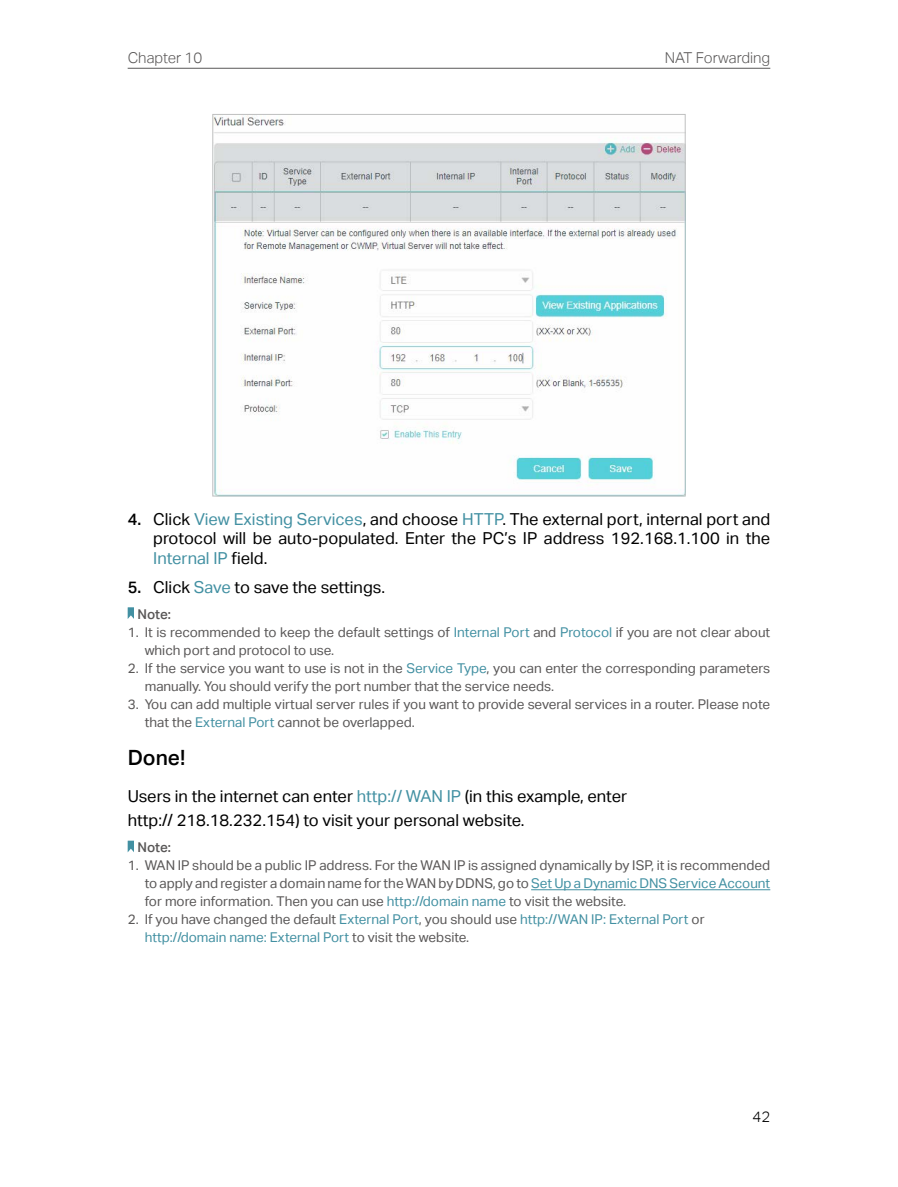
<style>
.page{position:relative;width:898px;height:1187px;background:#fff}
.page>*{position:absolute;margin:0;border:0;box-sizing:border-box;transform-origin:0 0}
.I_want_to{font:21px "TP Link Aktiv Medium";color:#000}
.正文_左缩进{font:16.5px/19.8px "TP Link Aktiv Regular";color:#000;text-align:justify}
.t1{font:15px "TP Link Aktiv Light";color:#595757}
.t2{font:15px "TP Link Aktiv Light";color:#000}
.t3{font:13.5px/18px "TP Link Aktiv Regular";color:#595757}
.Note_左缩进_123{font:13.5px "TP Link Aktiv Regular";color:#4290a2}
.Note_左缩进{font:13.5px "TP Link Aktiv Medium";color:#595757}
.s1{font-family:"TP Link Aktiv Medium"}
.s2{color:#4290a2}
.s3{color:#595757}
</style>
<div class="page">
<hr style="left:128px;top:68px;width:642px;height:1px;background:#595757">
<hr style="left:531px;top:889px;width:239px;height:1px;background:#4290a2">
<img style="left:214px;top:116px;width:469px;height:378px">
<svg style="left:128px;top:607px;width:6px;height:12px"></svg>
<svg style="left:128px;top:840px;width:6px;height:12px"></svg>
<p class="t1" style="left:128px;top:49px;width:76px">Chapter 10</p>
<p class="t1" style="left:664px;top:49px;width:107px">NAT Forwarding</p>
<p class="正文_左缩进" style="left:153px;top:509px;width:618px;text-indent:-26px"><span class="s1">4.</span> Click <span class="s2">View Existing Services</span>, and choose <span class="s2">HTTP</span>. The external port, internal port and protocol will be auto-populated. Enter the PC’s IP address 192.168.1.100 in the <span class="s2">Internal IP</span> field.</p>
<p class="正文_左缩进" style="left:128px;top:577px;width:259px"><span class="s1">5.</span> Click <span class="s2">Save</span> to save the settings.</p>
<p class="Note_左缩进" style="left:137px;top:606px;width:35px">Note:</p>
<p class="t3" style="left:145px;top:623px;width:627px;text-indent:-17px">1. It is recommended to keep the default settings of <span class="s2">Internal Port</span> and <span class="s2">Protocol</span> if you are not clear about which port and protocol to use.</p>
<p class="t3" style="left:145px;top:659px;width:627px;text-indent:-17px">2. If the service you want to use is not in the <span class="s2">Service Type</span>, you can enter the corresponding parameters manually. You should verify the port number that the service needs.</p>
<p class="t3" style="left:145px;top:695px;width:626px;text-indent:-17px">3. You can add multiple virtual server rules if you want to provide several services in a router. Please note that the <span class="s2">External Port</span> cannot be overlapped.</p>
<p class="I_want_to" style="left:128px;top:745px;width:59px">Done!</p>
<p class="正文_左缩进" style="left:128px;top:786px;width:501px">Users in the internet can enter <span class="s2">http:// WAN IP</span> (in this example, enter</p>
<p class="正文_左缩进" style="left:128px;top:810px;width:398px">http:// 218.18.232.154) to visit your personal website.</p>
<p class="Note_左缩进" style="left:137px;top:839px;width:35px">Note:</p>
<p class="t3" style="left:145px;top:856px;width:627px;text-align:justify;text-indent:-17px">1. WAN IP should be a public IP address. For the WAN IP is assigned dynamically by ISP, it is recommended to apply and register a domain name for the WAN by DDNS, go to <span class="s2">Set Up a Dynamic DNS Service Account </span>for more information. Then you can use <span class="s2">http://domain name</span> to visit the website.</p>
<p class="t3" style="left:128px;top:910px;width:578px">2. If you have changed the default <span class="s2">External Port</span>, you should use <span class="s2">http://WAN IP: External Port</span> or</p>
<p class="Note_左缩进_123" style="left:145px;top:929px;width:326px">http://domain name: External Port <span class="s3">to visit the website.</span></p>
<p class="t2" style="left:752px;top:1107px;width:19px">42</p>
</div>
